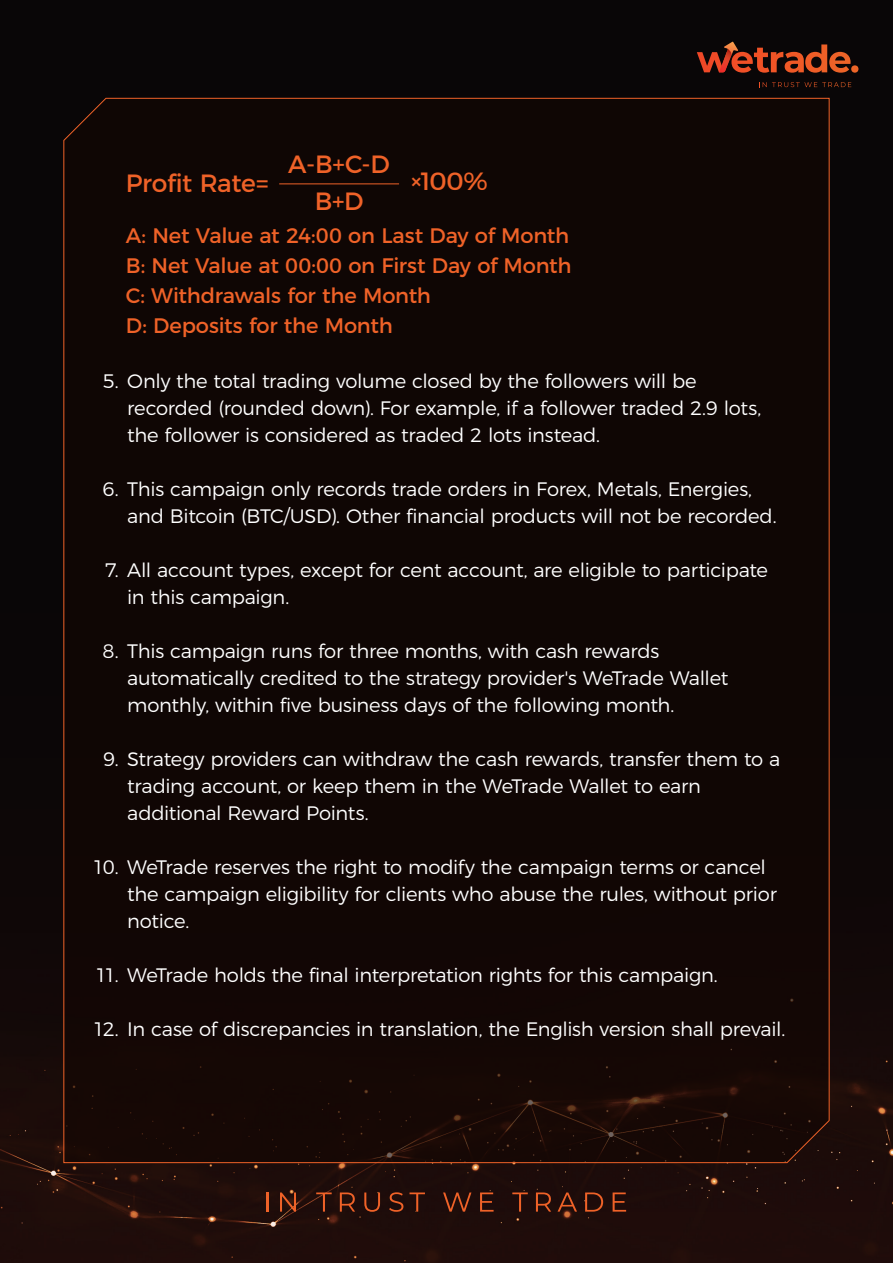
<style>
.page{position:relative;width:893px;height:1263px;background:#fff}
.page>*{position:absolute;margin:0;border:0;box-sizing:border-box;transform-origin:0 0}
.t1{font:24.9px "Montserrat";letter-spacing:-.02em;color:#ef6228}
.t2{font:21px/30px "Montserrat";letter-spacing:-.01em;color:#ef6228}
.t3{font:300 19.5px/27px "Montserrat";letter-spacing:-.015em;color:#fff}
</style>
<div class="page">
<div style="left:0;top:0;width:893px;height:1263px;background:linear-gradient(to right,#140a09,#140909)"></div>
<svg style="left:759px;top:82px;width:92px;height:5px"></svg>
<svg style="left:697px;top:42px;width:161px;height:31px;background:#662614"></svg>
<svg style="left:267px;top:1192px;width:2px;height:19px"></svg>
<svg style="left:280px;top:1192px;width:16px;height:19px"></svg>
<svg style="left:316px;top:1192px;width:16px;height:19px"></svg>
<svg style="left:340px;top:1192px;width:15px;height:19px"></svg>
<svg style="left:364px;top:1192px;width:16px;height:20px"></svg>
<svg style="left:389px;top:1192px;width:14px;height:20px"></svg>
<svg style="left:409px;top:1192px;width:16px;height:19px"></svg>
<svg style="left:443px;top:1192px;width:28px;height:19px"></svg>
<svg style="left:480px;top:1192px;width:14px;height:19px"></svg>
<svg style="left:512px;top:1192px;width:16px;height:19px"></svg>
<svg style="left:536px;top:1192px;width:15px;height:19px"></svg>
<svg style="left:558px;top:1192px;width:19px;height:19px"></svg>
<svg style="left:585px;top:1192px;width:18px;height:19px"></svg>
<svg style="left:613px;top:1192px;width:13px;height:19px"></svg>
<div style="left:63px;top:98px;width:767px;height:1066px;background:#0f0604"></div>
<hr style="left:279px;top:183px;width:120px;height:1px;background:#ef6228">
<p class="t1" style="left:288px;top:145px;width:103px">A-B+C-D</p>
<p class="t1" style="left:410px;top:161px;width:79px">×100%</p>
<p class="t1" style="left:126px;top:163px;width:144px">Profit Rate=</p>
<p class="t2" style="left:126px;top:219px;width:447px">A: Net Value at 24:00 on Last Day of Month B: Net Value at 00:00 on First Day of Month C: Withdrawals for the Month<br>D: Deposits for the Month</p>
<p class="t1" style="left:315px;top:182px;width:50px">B+D</p>
<p class="t3" style="left:127px;top:366px;width:635px;text-indent:-24px">5. Only the total trading volume closed by the followers will be recorded (rounded down). For example, if a follower traded 2.9 lots, the follower is considered as traded 2 lots instead.</p>
<p class="t3" style="left:127px;top:474px;width:651px;text-indent:-25px">6. This campaign only records trade orders in Forex, Metals, Energies, and Bitcoin (BTC/USD). Other financial products will not be recorded.</p>
<p class="t3" style="left:127px;top:555px;width:642px;text-indent:-22px">7. All account types, except for cent account, are eligible to participate in this campaign.</p>
<p class="t3" style="left:127px;top:636px;width:603px;text-indent:-25px">8. This campaign runs for three months, with cash rewards automatically credited to the strategy provider's WeTrade Wallet monthly, within five business days of the following month.</p>
<p class="t3" style="left:127px;top:744px;width:655px;text-indent:-24px">9. Strategy providers can withdraw the cash rewards, transfer them to a trading account, or keep them in the WeTrade Wallet to earn additional Reward Points.</p>
<p class="t3" style="left:127px;top:852px;width:651px;text-indent:-35px">10. WeTrade reserves the right to modify the campaign terms or cancel the campaign eligibility for clients who abuse the rules, without prior notice.</p>
<p class="t3" style="left:95px;top:960px;width:624px">11. WeTrade holds the final interpretation rights for this campaign.</p>
<p class="t3" style="left:93px;top:1014px;width:694px">12. In case of discrepancies in translation, the English version shall prevail.</p>
</div>
